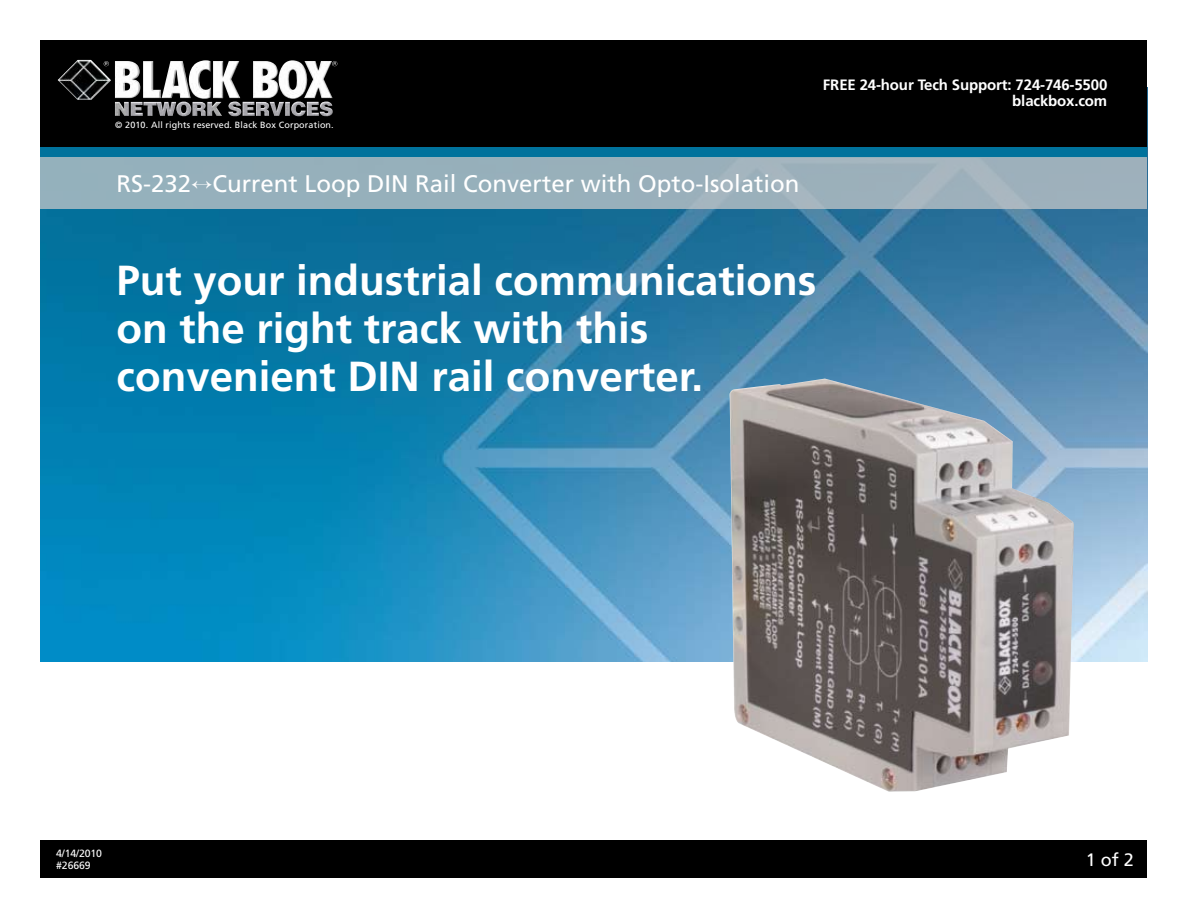
<style>
.page{position:relative;width:1188px;height:918px;background:#fff}
.page>*{position:absolute;margin:0;border:0;box-sizing:border-box;transform-origin:0 0}
.t1{font:700 42px/48px "Frutiger";color:#fff}
.t2{font:24px "Frutiger";color:#fff}
.t3{font:18px "Frutiger";color:#fff}
.t4{font:700 15px/16.5px "Frutiger";letter-spacing:-.01em;color:#fff;text-align:right}
.t5{font:10.5px/12px "Frutiger";letter-spacing:-.01em;color:#fff}
.t6{font:9px "Frutiger";letter-spacing:.015em;color:#fff}
</style>
<div class="page">
<img style="left:40px;top:209px;width:1108px;height:453px">
<div style="left:40px;top:40px;width:1108px;height:107px;background:#000"></div>
<div style="left:40px;top:147px;width:1108px;height:10px;background:#00729c"></div>
<div style="left:40px;top:157px;width:1108px;height:52px;background:linear-gradient(to right,#93b0bb,#a1b1bc)"></div>
<img style="left:58px;top:60px;width:275px;height:43px">
<div style="left:40px;top:840px;width:1108px;height:38px;background:#000"></div>
<img style="left:730px;top:379px;width:344px;height:413px">
<p class="t6" style="left:115px;top:120px;width:220px">© 2010. All rights reserved. Black Box Corporation.</p>
<p class="t2" style="left:117px;top:169px;width:684px">RS-232↔Current Loop DIN Rail Converter with Opto-Isolation</p>
<p class="t4" style="left:823px;top:76px;width:286px">Free 24-hour tech support: 724-746-5500 blackbox.com</p>
<p class="t1" style="left:117px;top:257px;width:702px">Put your industrial communications on the right track with this convenient DIN rail converter.</p>
<p class="t5" style="left:56px;top:847px;width:47px">4/14/2010 #26669</p>
<p class="t3" style="left:1086px;top:849px;width:50px">1 of 2</p>
</div>
